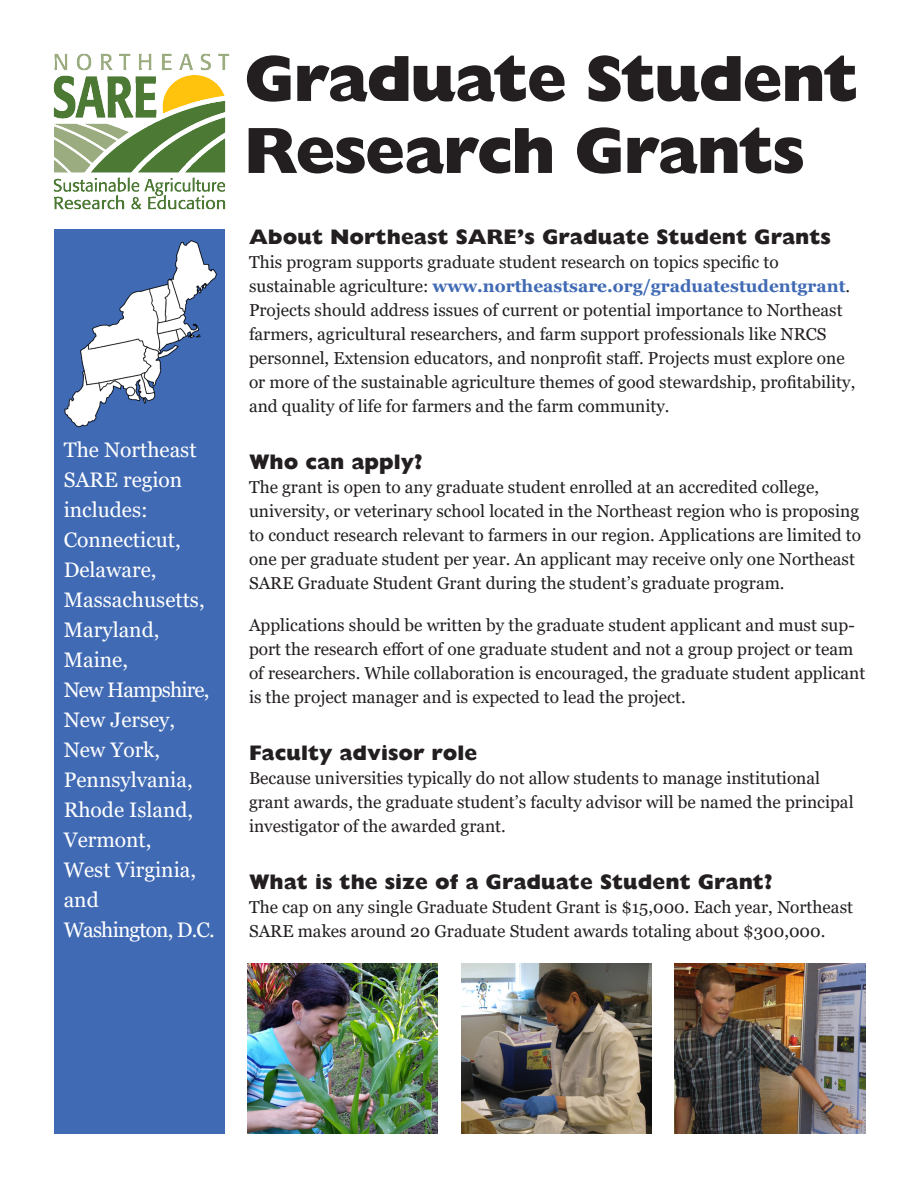
<style>
.page{position:relative;width:918px;height:1188px;background:#fff}
.page>*{position:absolute;margin:0;border:0;box-sizing:border-box;transform-origin:0 0}
.t1{font:800 66px "Gill Sans";letter-spacing:-.03em;color:#231f20}
.t2{font:21px/30px "Georgia";color:#fff}
.t3{font:800 21px "Gill Sans";color:#231f20}
.t4{font:21px "Georgia";letter-spacing:-.04em;color:#fff}
.t5{font:17.25px/24px "Georgia";color:#231f20}
.s1{font-weight:700;color:#406ab4}
</style>
<div class="page">
<div style="left:54px;top:230px;width:171px;height:904px;background:#406ab4"></div>
<img style="left:53px;top:53px;width:177px;height:157px">
<img style="left:248px;top:963px;width:190px;height:171px">
<img style="left:675px;top:963px;width:190px;height:171px">
<img style="left:461px;top:963px;width:191px;height:171px">
<img style="left:54px;top:229px;width:171px;height:199px">
<p class="t2" style="left:64px;top:435px;width:134px">The Northeast<br>SARE region includes:</p>
<p class="t2" style="left:64px;top:525px;width:119px">Connecticut,<br>Delaware,</p>
<p class="t2" style="left:64px;top:585px;width:143px">Massachusetts,<br>Maryland,<br>Maine,</p>
<p class="t2" style="left:64px;top:675px;width:147px">New Hampshire,<br>New Jersey,<br>New York,<br>Pennsylvania,<br>Rhode Island,<br>Vermont,</p>
<p class="t2" style="left:64px;top:855px;width:134px">West Virginia, and</p>
<p class="t4" style="left:64px;top:917px;width:153px">Washington, D.C.</p>
<p class="t1" style="left:244px;top:40px;width:617px">Graduate Student</p>
<p class="t1" style="left:244px;top:112px;width:563px">Research Grants</p>
<p class="t3" style="left:249px;top:225px;width:584px">About Northeast SARE’s Graduate Student Grants</p>
<p class="t5" style="left:249px;top:251px;width:608px">This program supports graduate student research on topics specific to sustainable agriculture: <span class="s1">www.northeastsare.org/graduatestudentgrant</span>.<br>Projects should address issues of current or potential importance to Northeast farmers, agricultural researchers, and farm support professionals like NRCS personnel, Extension educators, and nonprofit staff. Projects must explore one or more of the sustainable agriculture themes of good stewardship, profitability, and quality of life for farmers and the farm community.</p>
<p class="t3" style="left:249px;top:450px;width:175px">Who can apply?</p>
<p class="t5" style="left:249px;top:476px;width:614px">The grant is open to any graduate student enrolled at an accredited college, university, or veterinary school located in the Northeast region who is proposing to conduct research relevant to farmers in our region. Applications are limited to one per graduate student per year. An applicant may receive only one Northeast SARE Graduate Student Grant during the student’s graduate program.</p>
<p class="t5" style="left:249px;top:614px;width:618px">Applications should be written by the graduate student applicant and must sup&shy;port the research effort of one graduate student and not a group project or team of researchers. While collaboration is encouraged, the graduate student applicant is the project manager and is expected to lead the project.</p>
<p class="t3" style="left:249px;top:741px;width:230px">Faculty advisor role</p>
<p class="t5" style="left:249px;top:767px;width:606px">Because universities typically do not allow students to manage institutional grant awards, the graduate student’s faculty advisor will be named the principal investigator of the awarded grant.</p>
<p class="t3" style="left:249px;top:870px;width:525px">What is the size of a Graduate Student Grant?</p>
<p class="t5" style="left:249px;top:896px;width:606px">The cap on any single Graduate Student Grant is $15,000. Each year, Northeast<br>SARE makes around 20 Graduate Student awards totaling about $300,000.</p>
</div>
